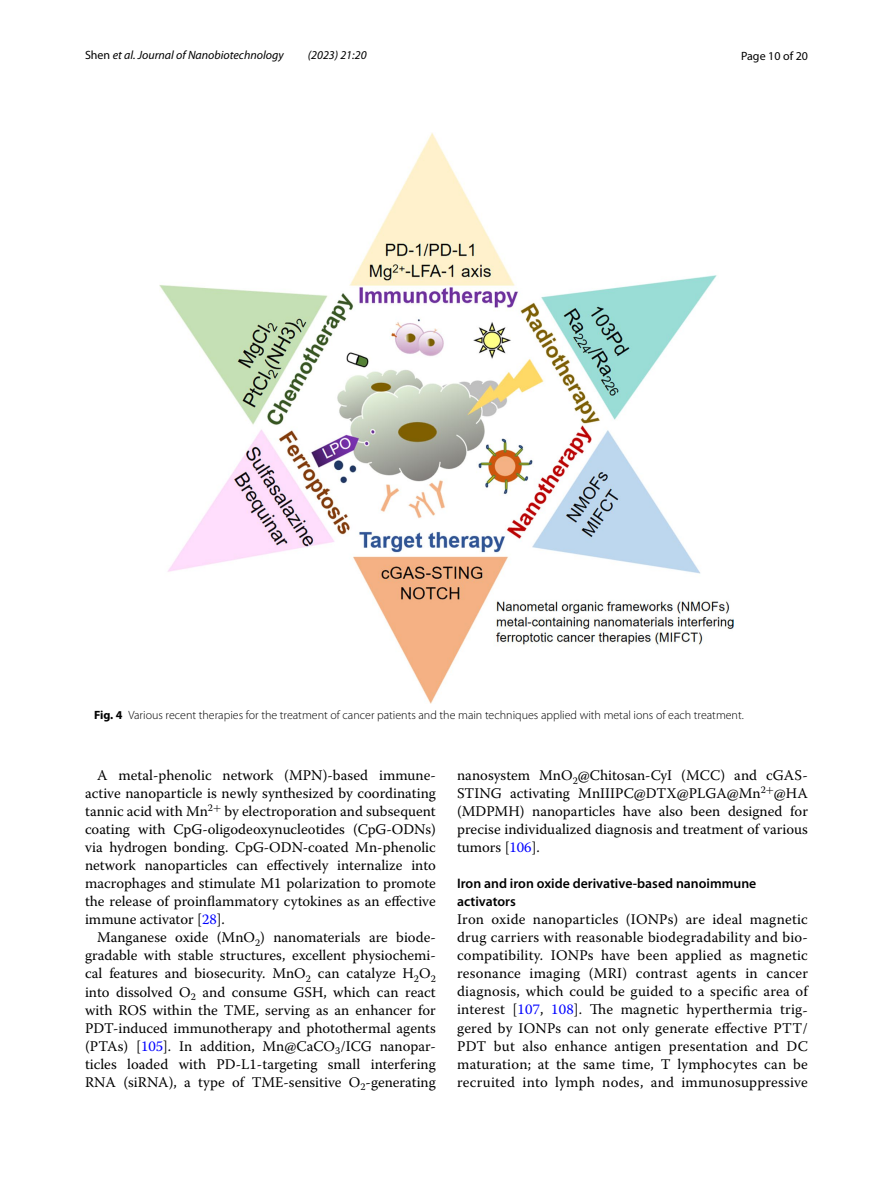
<style>
.page{position:relative;width:893px;height:1187px;background:#fff}
.page>*{position:absolute;margin:0;border:0;box-sizing:border-box;transform-origin:0 0}
.t1{font:14.7px/18px "Warnock Pro";color:#000;text-align:justify}
.t2{font:600 13.8px/18px "Myriad Pro";color:#000}
.t3{font:300 12px "Myriad Pro";color:#000}
.t4{font:italic 12px "Myriad Pro";color:#000}
.t5{font:12px "Myriad Pro";color:#000}
.s1{font-style:normal}
.s2{font-weight:700}
.s3{color:#00f}
</style>
<div class="page">
<img style="left:159px;top:133px;width:574px;height:570px">
<p class="t4" style="left:85px;top:48px;width:200px"><span class="s1">Shen</span> et al. Journal of Nanobiotechnology</p>
<p class="t4" style="left:308px;top:48px;width:60px">(2023) 21:20</p>
<p class="t5" style="left:741px;top:48px;width:68px">Page 10 of 20</p>
<p class="t3" style="left:94px;top:707px;width:651px"><span class="s2">Fig. 4</span> Various recent therapies for the treatment of cancer patients and the main techniques applied with metal ions of each treatment.</p>
<p class="t1" style="left:85px;top:766px;width:352px;text-indent:12px">A metal-phenolic network (MPN)-based immune&shy;active nanoparticle is newly synthesized by coordinating tannic acid with Mn<sup>2</sup><sup>+</sup> by electroporation and subsequent coating with CpG-oligodeoxynucleotides (CpG-ODNs) via hydrogen bonding. CpG-ODN-coated Mn-phenolic network nanoparticles can effectively internalize into macrophages and stimulate M1 polarization to promote the release of proinflammatory cytokines as an effective immune activator [<span class="s3">28</span>].</p>
<p class="t1" style="left:85px;top:928px;width:352px;text-indent:12px">Manganese oxide (MnO<sub>2</sub>) nanomaterials are biode&shy;gradable with stable structures, excellent physiochemi&shy;cal features and biosecurity. MnO<sub>2</sub> can catalyze H<sub>2</sub>O<sub>2 </sub>into dissolved O<sub>2</sub> and consume GSH, which can react with ROS within the TME, serving as an enhancer for PDT-induced immunotherapy and photothermal agents (PTAs) [<span class="s3">105</span>]. In addition, Mn@CaCO<sub>3</sub>/ICG nanopar&shy;ticles loaded with PD-L1-targeting small interfering RNA (siRNA), a type of TME-sensitive O<sub>2</sub>-generating</p>
<p class="t1" style="left:457px;top:766px;width:352px">nanosystem MnO<sub>2</sub>@Chitosan-CyI (MCC) and cGAS-STING activating MnIIIPC@DTX@PLGA@Mn<sup>2</sup><sup>+</sup>@HA (MDPMH) nanoparticles have also been designed for precise individualized diagnosis and treatment of various tumors [<span class="s3">106</span>].</p>
<p class="t2" style="left:457px;top:874px;width:301px">Iron and iron oxide derivative‑based nanoimmune activators</p>
<p class="t1" style="left:457px;top:910px;width:352px">Iron oxide nanoparticles (IONPs) are ideal magnetic drug carriers with reasonable biodegradability and bio&shy;compatibility. IONPs have been applied as magnetic resonance imaging (MRI) contrast agents in cancer diagnosis, which could be guided to a specific area of interest [<span class="s3">107</span>, <span class="s3">108</span>]. The magnetic hyperthermia trig&shy;gered by IONPs can not only generate effective PTT/ PDT but also enhance antigen presentation and DC maturation; at the same time, T lymphocytes can be recruited into lymph nodes, and immunosuppressive</p>
</div>
